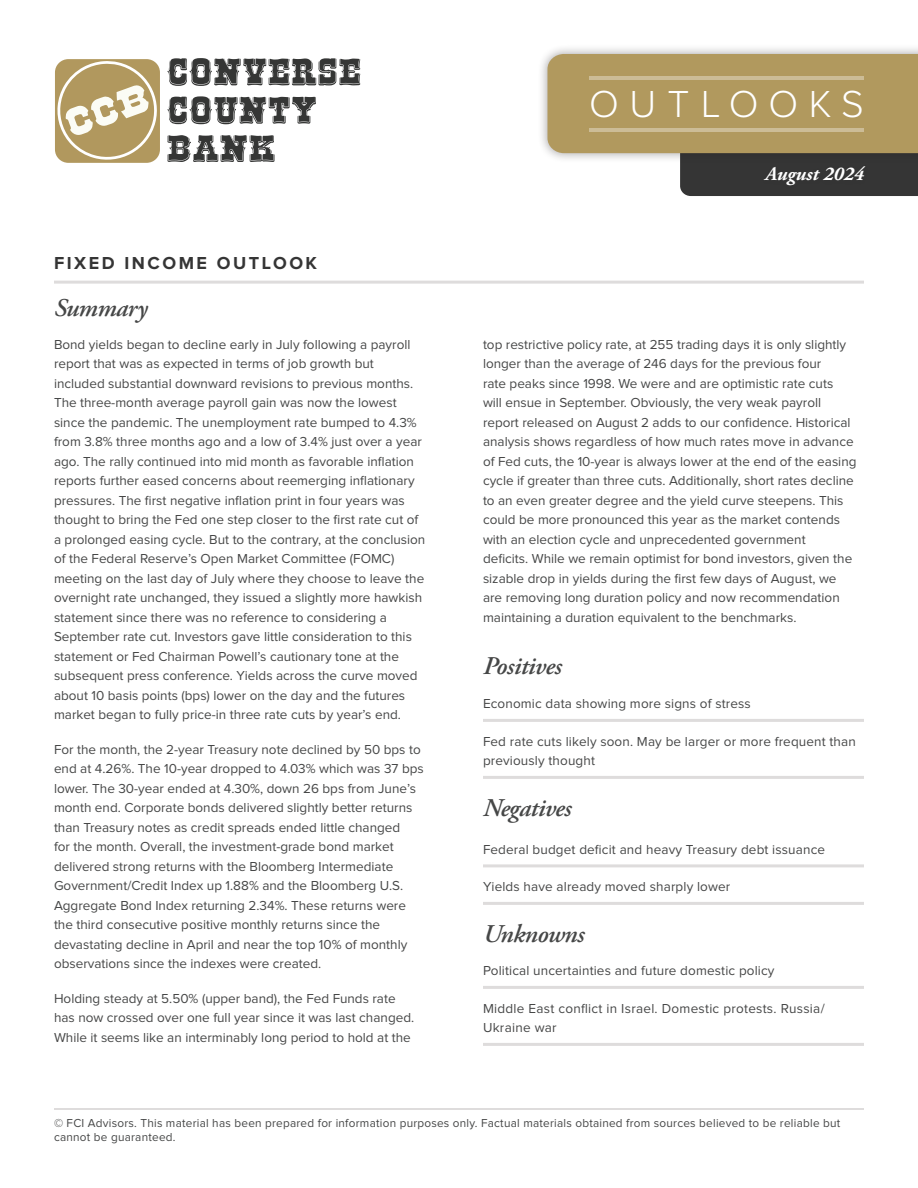
<style>
.page{position:relative;width:918px;height:1188px;background:#fff}
.page>*{position:absolute;margin:0;border:0;box-sizing:border-box;transform-origin:0 0}
.t1{font:300 39px "Proxima Nova";letter-spacing:.27em;color:#fff}
.bullets-square{font:italic 600 25.5px "Adobe Garamond Pro";letter-spacing:-.02em;color:#464747}
.palatino-main{font:italic 600 25.5px "Adobe Garamond Pro";letter-spacing:-.02em;color:#464747}
.t2{font:italic 700 19.5px "Adobe Garamond Pro";color:#fff}
.t3{font:700 18px "Proxima Nova";letter-spacing:.14em;color:#353535}
.palatino-main-2{font:13.5px/19.5px "Proxima Nova";color:#464747}
.bullets-square-2{font:13.5px/19.5px "Proxima Nova";letter-spacing:.01em;color:#464747}
.t4{font:12px/14.4px "Proxima Nova";letter-spacing:.02em;color:#464747}
</style>
<div class="page">
<div style="left:538px;top:44px;width:380px;height:119px;background:#231f20;opacity:.38"></div>
<svg style="left:547px;top:54px;width:371px;height:142px"></svg>
<hr style="left:590px;top:76px;width:274px;height:4px;background:#ccbc96">
<hr style="left:590px;top:128px;width:274px;height:4px;background:#ccbc96">
<div style="left:760px;top:163px;width:109px;height:28px;background:#343434"></div>
<hr style="left:483px;top:719px;width:381px;height:3px;background:#dedcdc">
<hr style="left:483px;top:776px;width:381px;height:3px;background:#dedcdc">
<hr style="left:483px;top:864px;width:381px;height:3px;background:#dedcdc">
<hr style="left:483px;top:902px;width:381px;height:3px;background:#dedcdc">
<hr style="left:483px;top:986px;width:381px;height:3px;background:#dedcdc">
<hr style="left:483px;top:1043px;width:381px;height:3px;background:#dedcdc">
<hr style="left:54px;top:281px;width:810px;height:3px;background:#dedcdc">
<hr style="left:54px;top:1108px;width:810px;height:2px;background:#dedcdc">
<svg style="left:167px;top:58px;width:193px;height:28px"></svg>
<svg style="left:167px;top:96px;width:149px;height:28px"></svg>
<svg style="left:167px;top:135px;width:108px;height:27px"></svg>
<div style="left:55px;top:59px;width:105px;height:104px;background:#b1985e;border-radius:13px"></div>
<svg style="left:58px;top:60px;width:101px;height:102px"></svg>
<h1 class="t1" style="left:589px;top:86px;width:276px">OUTLOOKS</h1>
<p class="t3" style="left:54px;top:254px;width:265px">FIXED INCOME OUTLOOK</p>
<p class="bullets-square" style="left:54px;top:293px;width:95px">Summary</p>
<p class="palatino-main-2" style="left:54px;top:335px;width:373px">Bond yields began to decline early in July following a payroll report that was as expected in terms of job growth but included substantial downward revisions to previous months.<br>The three-month average payroll gain was now the lowest since the pandemic. The unemployment rate bumped to 4.3% from 3.8% three months ago and a low of 3.4% just over a year ago. The rally continued into mid month as favorable inflation reports further eased concerns about reemerging inflationary pressures. The first negative inflation print in four years was thought to bring the Fed one step closer to the first rate cut of a prolonged easing cycle. But to the contrary, at the conclusion of the Federal Reserve’s Open Market Committee (FOMC) meeting on the last day of July where they choose to leave the overnight rate unchanged, they issued a slightly more hawkish statement since there was no reference to considering a September rate cut. Investors gave little consideration to this statement or Fed Chairman Powell’s cautionary tone at the subsequent press conference. Yields across the curve moved about 10 basis points (bps) lower on the day and the futures market began to fully price-in three rate cuts by year’s end.</p>
<p class="palatino-main-2" style="left:54px;top:740px;width:371px">For the month, the 2-year Treasury note declined by 50 bps to end at 4.26%. The 10-year dropped to 4.03% which was 37 bps lower. The 30-year ended at 4.30%, down 26 bps from June’s month end. Corporate bonds delivered slightly better returns than Treasury notes as credit spreads ended little changed<br>for the month. Overall, the investment-grade bond market delivered strong returns with the Bloomberg Intermediate Government/Credit Index up 1.88% and the Bloomberg U.S.<br>Aggregate Bond Index returning 2.34%. These returns were the third consecutive positive monthly returns since the devastating decline in April and near the top 10% of monthly observations since the indexes were created.</p>
<p class="palatino-main-2" style="left:54px;top:989px;width:362px">Holding steady at 5.50% (upper band), the Fed Funds rate has now crossed over one full year since it was last changed.<br>While it seems like an interminably long period to hold at the</p>
<h3 class="t2" style="left:766px;top:162px;width:100px">August 2024</h3>
<p class="palatino-main-2" style="left:483px;top:335px;width:375px">top restrictive policy rate, at 255 trading days it is only slightly longer than the average of 246 days for the previous four<br>rate peaks since 1998. We were and are optimistic rate cuts<br>will ensue in September. Obviously, the very weak payroll report released on August 2 adds to our confidence. Historical analysis shows regardless of how much rates move in advance of Fed cuts, the 10-year is always lower at the end of the easing cycle if greater than three cuts. Additionally, short rates decline to an even greater degree and the yield curve steepens. This could be more pronounced this year as the market contends with an election cycle and unprecedented government<br>deficits. While we remain optimist for bond investors, given the sizable drop in yields during the first few days of August, we are removing long duration policy and now recommendation maintaining a duration equivalent to the benchmarks.</p>
<p class="palatino-main" style="left:483px;top:651px;width:80px">Positives</p>
<p class="bullets-square-2" style="left:483px;top:695px;width:269px">Economic data showing more signs of stress</p>
<p class="bullets-square-2" style="left:483px;top:732px;width:374px">Fed rate cuts likely soon. May be larger or more frequent than previously thought</p>
<p class="bullets-square" style="left:483px;top:794px;width:90px">Negatives</p>
<p class="bullets-square-2" style="left:483px;top:840px;width:344px">Federal budget deficit and heavy Treasury debt issuance</p>
<p class="bullets-square-2" style="left:483px;top:878px;width:249px">Yields have already moved sharply lower</p>
<p class="bullets-square" style="left:483px;top:920px;width:103px">Unknowns</p>
<p class="bullets-square-2" style="left:483px;top:962px;width:293px">Political uncertainties and future domestic policy</p>
<p class="bullets-square-2" style="left:483px;top:999px;width:343px">Middle East conflict in Israel. Domestic protests. Russia/<br>Ukraine war</p>
<p class="t4" style="left:54px;top:1116px;width:788px">© FCI Advisors. This material has been prepared for information purposes only. Factual materials obtained from sources believed to be reliable but cannot be guaranteed.</p>
</div>
